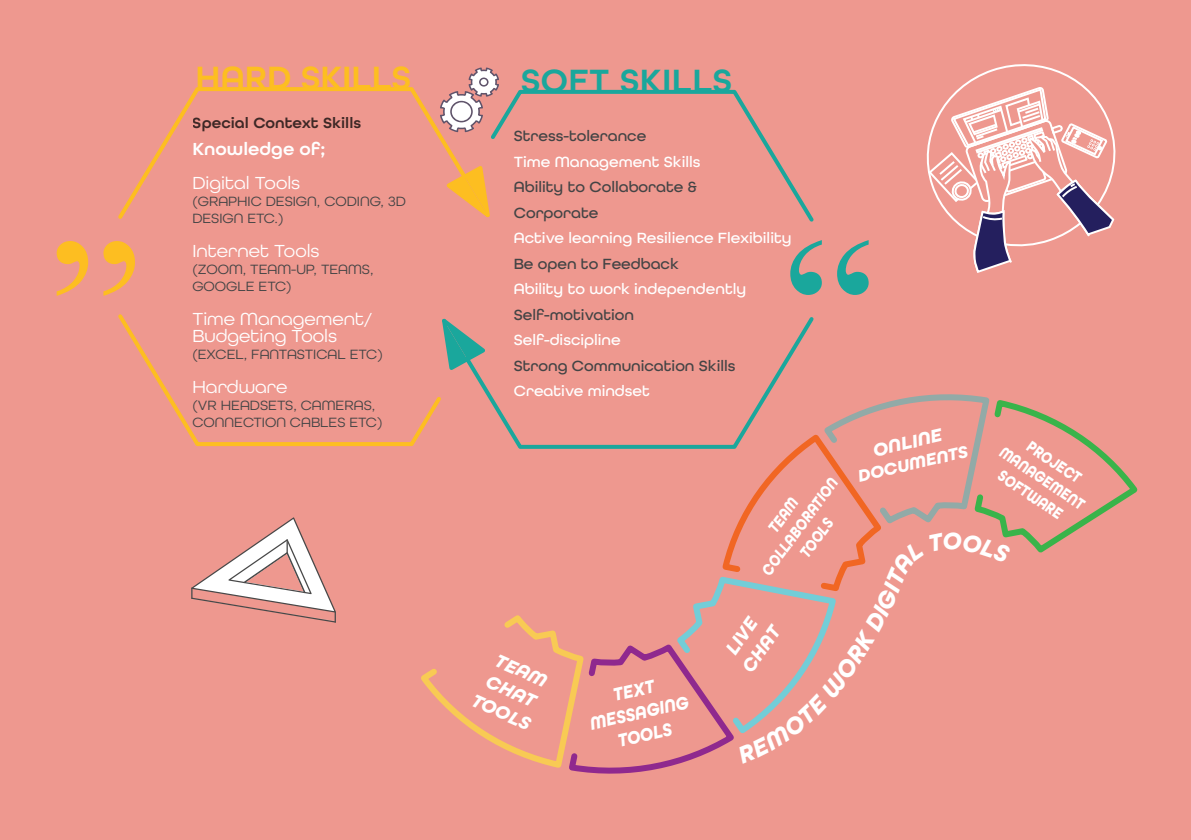
<style>
.page{position:relative;width:1191px;height:840px;background:#fff}
.page>*{position:absolute;margin:0;border:0;box-sizing:border-box;transform-origin:0 0}
.t1{font:600 34px "All Round Gothic";color:#fdbe21;scale:1.05 1}
.t2{font:600 34px "All Round Gothic";letter-spacing:.01em;color:#1aa79c;scale:1.05 1}
.t3{font:italic 700 19.6px/23.6px "All Round Gothic";color:#fff}
.t4{font:italic 700 19.2px/23px "All Round Gothic";color:#fff;text-align:center;scale:.91 1}
.t5{font:italic 700 19.2px/23px "All Round Gothic";color:#fff}
.t6{font:italic 700 19.2px "All Round Gothic";color:#fff;scale:1.04 1}
.t7{font:18.4px/17px "All Round Gothic";color:#fff;scale:1.05 1}
.t8{font:600 18.4px "All Round Gothic";color:#fff;scale:1.05 1}
.t9{font:italic 700 17.6px "All Round Gothic";color:#fff;scale:1.04 1}
.t10{font:700 16.8px "All Round Gothic";color:#fff;scale:.84 1}
.t11{font:italic 700 16.8px/20.2px "All Round Gothic";color:#fff;text-align:center;scale:.84 1}
.t12{font:500 15.6px "All Round Gothic";color:#fff;scale:1.05 1}
.t13{font:500 15.6px/25.4px "All Round Gothic";color:#434445;scale:1.05 1}
.t14{font:600 15.6px "All Round Gothic";color:#434445;scale:1.05 1}
.t15{font:14.2px/17px "All Round Gothic";color:#434445;scale:1.05 1}
</style>
<div class="page">
<div style="left:0;top:0;width:1191px;height:839px;background:#ee988f"></div>
<svg style="left:118px;top:87px;width:348px;height:132px"></svg>
<svg style="left:118px;top:314px;width:297px;height:133px"></svg>
<svg style="left:441px;top:162px;width:46px;height:57px"></svg>
<svg style="left:103px;top:241px;width:32px;height:55px"></svg>
<svg style="left:57px;top:241px;width:31px;height:55px"></svg>
<svg style="left:474px;top:317px;width:340px;height:74px"></svg>
<svg style="left:487px;top:89px;width:327px;height:133px"></svg>
<svg style="left:442px;top:317px;width:48px;height:57px"></svg>
<svg style="left:790px;top:240px;width:32px;height:55px"></svg>
<svg style="left:837px;top:240px;width:31px;height:55px"></svg>
<svg style="left:440px;top:67px;width:59px;height:65px"></svg>
<svg style="left:191px;top:517px;width:145px;height:105px"></svg>
<svg style="left:926px;top:64px;width:190px;height:209px"></svg>
<svg style="left:415px;top:391px;width:723px;height:383px"></svg>
<h1 class="t1" style="left:196px;top:58px;width:207px">HARD SKILLS</h1>
<h1 class="t2" style="left:521px;top:60px;width:203px">SOFT SKILLS</h1>
<p class="t14" style="left:193px;top:114px;width:162px">Special Context Skills</p>
<p class="t8" style="left:192px;top:137px;width:128px">Knowledge of;</p>
<p class="t7" style="left:192px;top:173px;width:104px">Digital Tools</p>
<p class="t15" style="left:192px;top:192px;width:205px">(GRAPHIC DESIGN, CODING, 3D<br>DESIGN ETC.)</p>
<p class="t7" style="left:192px;top:241px;width:123px">Internet Tools</p>
<p class="t15" style="left:192px;top:260px;width:174px">(ZOOM, TEAM-UP, TEAMS,<br>GOOGLE ETC)</p>
<p class="t7" style="left:192px;top:309px;width:173px">Time Management/<br>Budgeting Tools</p>
<p class="t15" style="left:192px;top:345px;width:183px">(EXCEL, FANTASTICAL ETC)</p>
<p class="t7" style="left:192px;top:377px;width:92px">Hardware</p>
<p class="t15" style="left:192px;top:396px;width:182px">(VR HEADSETS, CAMERAS,<br>CONNECTION CABLES ETC)</p>
<p class="t13" style="left:514px;top:123px;width:128px">Stress-tolerance</p>
<p class="t12" style="left:514px;top:152px;width:179px">Time Management Skills</p>
<p class="t13" style="left:514px;top:174px;width:176px">Ability to Collaborate &amp;<br>Corporate</p>
<p class="t12" style="left:514px;top:228px;width:266px">Active learning Resilience Flexibility</p>
<p class="t13" style="left:514px;top:250px;width:159px">Be open to Feedback</p>
<p class="t12" style="left:514px;top:279px;width:223px">Ability to work independently</p>
<p class="t13" style="left:514px;top:301px;width:116px">Self-motivation</p>
<p class="t12" style="left:514px;top:330px;width:103px">Self-discipline</p>
<p class="t13" style="left:514px;top:352px;width:213px">Strong Communication Skills</p>
<p class="t12" style="left:514px;top:381px;width:131px">Creative mindset</p>
<h3 class="t5" style="left:496px;top:646px;width:64px;rotate:24deg">TEAM<br>CHAT<br>TOOLS</h3>
<h3 class="t4" style="left:582px;top:690px;width:112px;rotate:-13deg">TEXT<br>MESSAGING<br>TOOLS</h3>
<p class="t11" style="left:741px;top:555px;width:140px;rotate:-54deg">TEAM<br>COLLABORATION<br>TOOLS</p>
<h2 class="t3" style="left:718px;top:649px;width:53px;rotate:-55deg">LIVE<br>CHAT</h2>
<h3 class="t6" style="left:871px;top:439px;width:69px;rotate:-13deg">ONLINE</h3>
<p class="t10" style="left:1033px;top:436px;width:76px;rotate:34deg">PROJECT</p>
<p class="t9" style="left:856px;top:466px;width:110px;rotate:-13deg">DOCUMENTS</p>
<p class="t10" style="left:1006px;top:442px;width:119px;rotate:34deg">MANAGEMENT</p>
<p class="t10" style="left:1005px;top:465px;width:90px;rotate:34deg">SOFTWARE</p>
</div>
